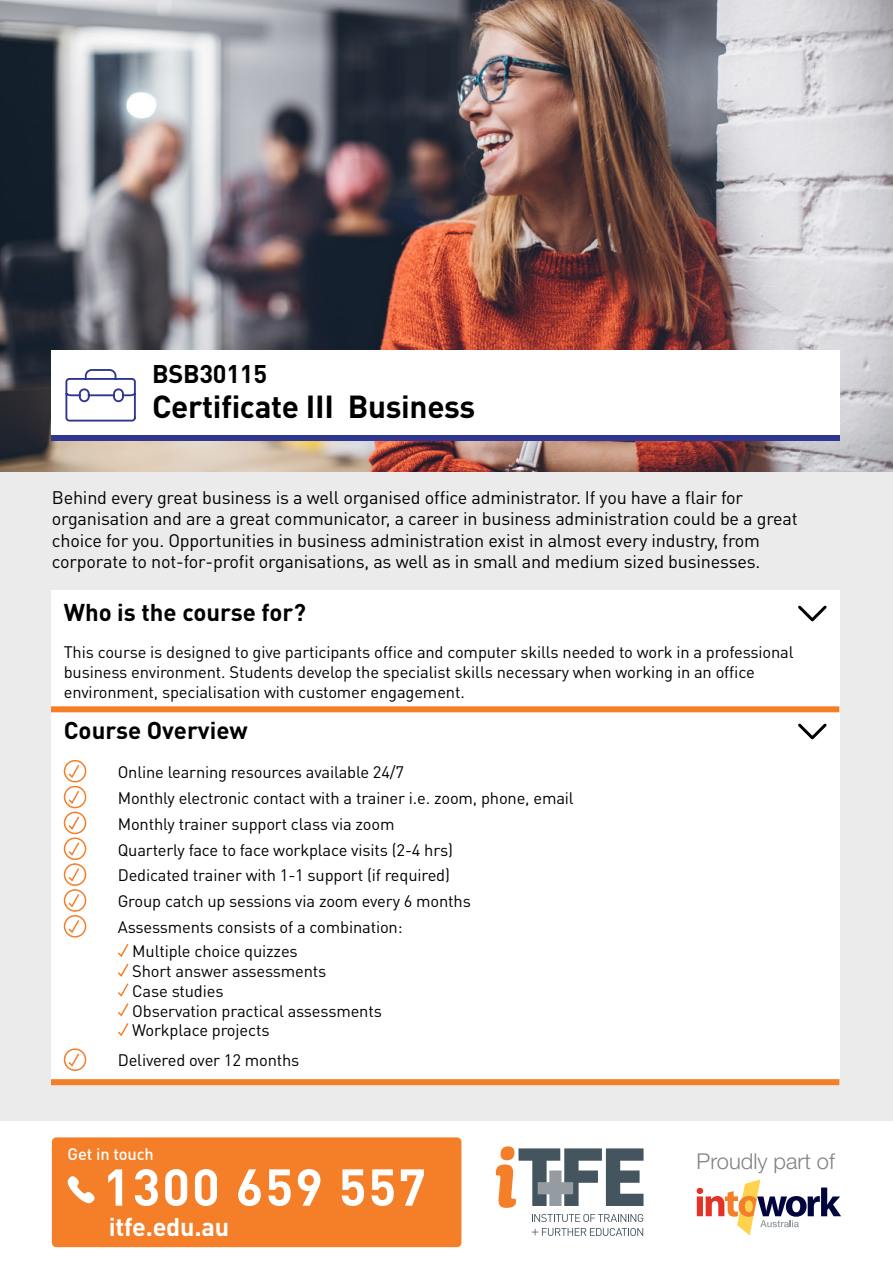
<style>
.page{position:relative;width:893px;height:1263px;background:#fff}
.page>*{position:absolute;margin:0;border:0;box-sizing:border-box;transform-origin:0 0}
.t1{font:700 51px "DIN Pro";letter-spacing:.04em;color:#fff}
.t2{font:700 31.5px "DIN Pro";letter-spacing:-.01em;color:#000}
.t3{font:700 25.35px "DIN Pro";letter-spacing:-.01em;color:#fff}
.t4{font:700 25.35px "DIN Pro";letter-spacing:-.01em;color:#000}
.Header_2{font:700 24px "DIN Pro";color:#000}
.t5{font:300 21.9px "Helvetica Neue LT Std";color:#808285}
.body{font:18px/21.6px "DIN Pro";letter-spacing:-.01em;color:#000}
.body-2{font:16.5px "DIN Pro";letter-spacing:-.01em;color:#000}
.Paragraph_end{font:16.5px/19.8px "DIN Pro";letter-spacing:-.01em;color:#000}
.t6{font:500 16.5px "DIN Pro";letter-spacing:-.01em;color:#fff}
</style>
<div class="page">
<div style="left:0;top:0;width:893px;height:1120px;background:#ebebeb"></div>
<img style="left:0;top:0;width:893px;height:471px">
<div style="left:51px;top:350px;width:788px;height:91px;background:#fff"></div>
<div style="left:51px;top:435px;width:788px;height:6px;background:#2e368f"></div>
<div style="left:52px;top:1137px;width:409px;height:110px;background:#f57e29;border-radius:4px"></div>
<svg style="left:68px;top:1176px;width:27px;height:27px"></svg>
<svg style="left:532px;top:1214px;width:111px;height:8px"></svg>
<svg style="left:532px;top:1228px;width:111px;height:8px"></svg>
<svg style="left:496px;top:1146px;width:147px;height:62px"></svg>
<svg style="left:697px;top:1179px;width:144px;height:56px"></svg>
<svg style="left:65px;top:369px;width:71px;height:53px"></svg>
<div style="left:51px;top:590px;width:788px;height:489px;background:#fff"></div>
<div style="left:51px;top:706px;width:788px;height:6px;background:#f57e29"></div>
<div style="left:51px;top:1079px;width:788px;height:6px;background:#f57e29"></div>
<svg style="left:798px;top:605px;width:29px;height:17px"></svg>
<svg style="left:798px;top:723px;width:29px;height:17px"></svg>
<div style="left:64px;top:760px;width:22px;height:22px;border:2px solid #f57e29;border-radius:50%"></div>
<svg style="left:67px;top:763px;width:14px;height:16px"></svg>
<div style="left:64px;top:786px;width:22px;height:22px;border:2px solid #f57e29;border-radius:50%"></div>
<svg style="left:67px;top:789px;width:14px;height:16px"></svg>
<div style="left:64px;top:812px;width:22px;height:22px;border:2px solid #f57e29;border-radius:50%"></div>
<svg style="left:67px;top:815px;width:14px;height:16px"></svg>
<div style="left:64px;top:837px;width:22px;height:23px;border:2px solid #f57e29;border-radius:50%"></div>
<svg style="left:67px;top:841px;width:14px;height:16px"></svg>
<div style="left:64px;top:863px;width:22px;height:23px;border:2px solid #f57e29;border-radius:50%"></div>
<svg style="left:67px;top:867px;width:14px;height:16px"></svg>
<div style="left:64px;top:889px;width:22px;height:23px;border:2px solid #f57e29;border-radius:50%"></div>
<svg style="left:67px;top:892px;width:14px;height:17px"></svg>
<div style="left:64px;top:915px;width:22px;height:22px;border:2px solid #f57e29;border-radius:50%"></div>
<svg style="left:67px;top:918px;width:14px;height:16px"></svg>
<svg style="left:117px;top:944px;width:12px;height:93px"></svg>
<div style="left:64px;top:1048px;width:22px;height:23px;border:2px solid #f57e29;border-radius:50%"></div>
<svg style="left:67px;top:1052px;width:14px;height:16px"></svg>
<p class="t4" style="left:152px;top:356px;width:117px">BSB30115</p>
<p class="t2" style="left:152px;top:385px;width:325px">Certificate III Business</p>
<p class="body" style="left:52px;top:486px;width:747px">Behind every great business is a well organised office administrator. If you have a flair for organisation and are a great communicator, a career in business administration could be a great choice for you. Opportunities in business administration exist in almost every industry, from corporate to not-for-profit organisations, as well as in small and medium sized businesses.</p>
<p class="Header_2" style="left:64px;top:596px;width:244px">Who is the course for?</p>
<p class="Paragraph_end" style="left:64px;top:642px;width:731px">This course is designed to give participants office and computer skills needed to work in a professional business environment. Students develop the specialist skills necessary when working in an office environment, specialisation with customer engagement.</p>
<p class="Header_2" style="left:64px;top:714px;width:185px">Course Overview</p>
<p class="body-2" style="left:118px;top:761px;width:288px">Online learning resources available 24/7</p>
<p class="body-2" style="left:118px;top:787px;width:457px">Monthly electronic contact with a trainer i.e. zoom, phone, email</p>
<p class="body-2" style="left:118px;top:812px;width:278px">Monthly trainer support class via zoom</p>
<p class="body-2" style="left:118px;top:838px;width:337px">Quarterly face to face workplace visits (2-4 hrs)</p>
<p class="body-2" style="left:118px;top:864px;width:334px">Dedicated trainer with 1-1 support (if required)</p>
<p class="body-2" style="left:118px;top:890px;width:355px">Group catch up sessions via zoom every 6 months</p>
<p class="body-2" style="left:118px;top:916px;width:286px">Assessments consists of a combination:</p>
<p class="body-2" style="left:132px;top:940px;width:167px">Multiple choice quizzes</p>
<p class="body-2" style="left:132px;top:960px;width:196px">Short answer assessments</p>
<p class="body-2" style="left:132px;top:979px;width:93px">Case studies</p>
<p class="body-2" style="left:132px;top:999px;width:251px">Observation practical assessments</p>
<p class="body-2" style="left:132px;top:1019px;width:139px">Workplace projects</p>
<p class="Paragraph_end" style="left:118px;top:1050px;width:183px">Delivered over 12 months</p>
<p class="t6" style="left:68px;top:1143px;width:88px">Get in touch</p>
<p class="t1" style="left:103px;top:1152px;width:325px">1300 659 557</p>
<p class="t3" style="left:109px;top:1209px;width:122px">itfe.edu.au</p>
<p class="t5" style="left:697px;top:1148px;width:140px">Proudly part of</p>
</div>
